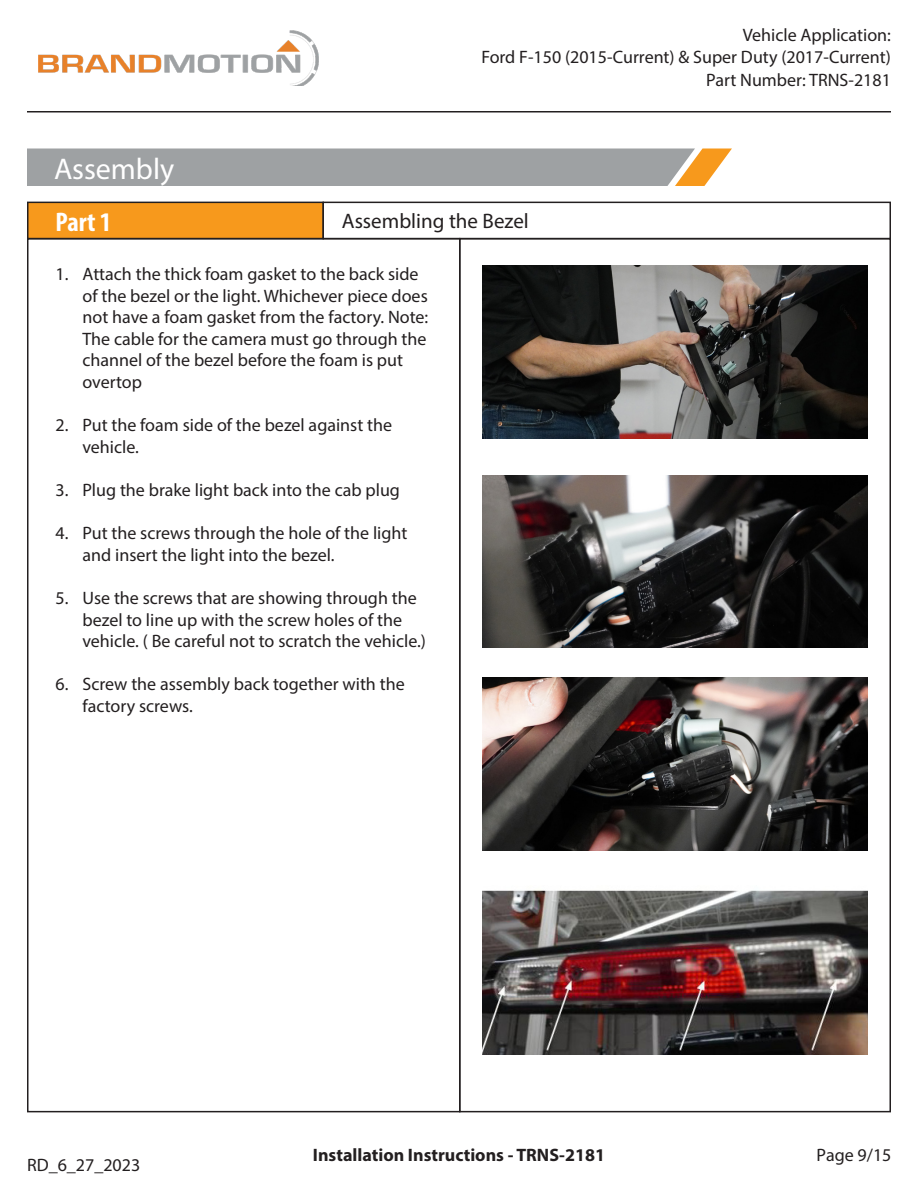
<style>
.page{position:relative;width:918px;height:1188px;background:#fff}
.page>*{position:absolute;margin:0;border:0;box-sizing:border-box;transform-origin:0 0}
.t1{font:30px "Myriad Pro";color:#fff}
.t2{font:700 condensed 27px "Myriad Pro";color:#fff}
.t3{font:21px "Myriad Pro";color:#231f20}
.t4{font:18px/21.6px "Myriad Pro";color:#231f20}
.t5{font:700 18px "Myriad Pro";color:#231f20}
</style>
<div class="page">
<img style="left:38px;top:30px;width:281px;height:56px">
<hr style="left:27px;top:111px;width:864px;height:1px;background:#231f20">
<svg style="left:27px;top:148px;width:705px;height:38px;background:#a5a4a1"></svg>
<div style="left:28px;top:202px;width:295px;height:37px;background:#f7991c"></div>
<div style="left:27px;top:202px;width:297px;height:37px;border:2px solid #231f20"></div>
<div style="left:322px;top:202px;width:569px;height:37px;border:2px solid #231f20"></div>
<div style="left:27px;top:238px;width:433px;height:874px;border:2px solid #231f20"></div>
<img style="left:483px;top:266px;width:384px;height:172px">
<img style="left:483px;top:475px;width:384px;height:173px">
<img style="left:483px;top:678px;width:384px;height:172px">
<img style="left:483px;top:890px;width:384px;height:164px">
<p class="t4" style="left:481px;top:23px;width:411px;line-height:22.5px;text-align:right">Vehicle Application:<br>Ford F-150 (2015-Current) &amp; Super Duty (2017-Current)<br>Part Number: TRNS-2181</p>
<p class="t1" style="left:54px;top:150px;width:122px">Assembly</p>
<p class="t2" style="left:56px;top:205px;width:57px">Part 1</p>
<p class="t3" style="left:342px;top:208px;width:188px">Assembling the Bezel</p>
<p class="t4" style="left:82px;top:263px;width:347px;text-indent:-27px">1. Attach the thick foam gasket to the back side of the bezel or the light. Whichever piece does not have a foam gasket from the factory. Note:<br>The cable for the camera must go through the channel of the bezel before the foam is put overtop</p>
<p class="t4" style="left:82px;top:414px;width:311px;text-indent:-27px">2. Put the foam side of the bezel against the vehicle.</p>
<p class="t4" style="left:56px;top:479px;width:346px">3. Plug the brake light back into the cab plug</p>
<p class="t4" style="left:82px;top:522px;width:326px;text-indent:-27px">4. Put the screws through the hole of the light and insert the light into the bezel.</p>
<p class="t4" style="left:82px;top:587px;width:345px;text-indent:-27px">5. Use the screws that are showing through the bezel to line up with the screw holes of the vehicle. ( Be careful not to scratch the vehicle.)</p>
<p class="t4" style="left:82px;top:673px;width:324px;text-indent:-27px">6. Screw the assembly back together with the factory screws.</p>
<p class="t4" style="left:27px;top:1154px;width:115px">RD_6_27_2023</p>
<p class="t5" style="left:313px;top:1143px;width:294px">Installation Instructions - TRNS-2181</p>
<p class="t4" style="left:816px;top:1144px;width:77px">Page 9/15</p>
</div>
